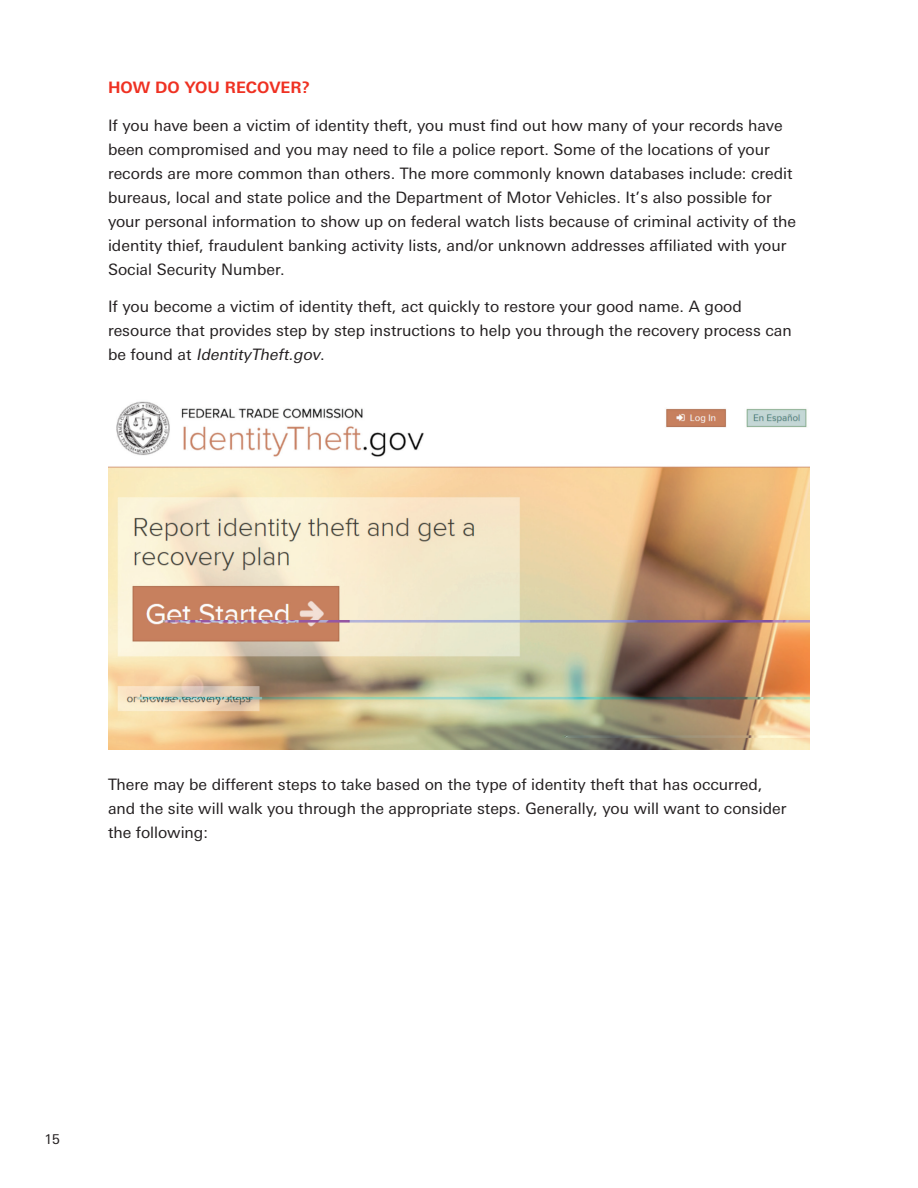
<style>
.page{position:relative;width:918px;height:1188px;background:#fff}
.page>*{position:absolute;margin:0;border:0;box-sizing:border-box;transform-origin:0 0}
.t1{font:15.75px/24px "Univers Nextfor GTB";color:#231f20}
.t2{font:700 15.75px "Univers Nextfor GTB";color:#ef3122}
.t3{font:13.5px "Univers Nextfor GTB";color:#231f20}
.s1{font-style:italic}
</style>
<div class="page">
<img style="left:108px;top:401px;width:702px;height:349px">
<p class="t2" style="left:108px;top:76px;width:204px">HOW DO YOU RECOVER?</p>
<p class="t1" style="left:108px;top:112px;width:690px">If you have been a victim of identity theft, you must find out how many of your records have been compromised and you may need to file a police report. Some of the locations of your records are more common than others. The more commonly known databases include: credit bureaus, local and state police and the Department of Motor Vehicles. It’s also possible for your personal information to show up on federal watch lists because of criminal activity of the identity thief, fraudulent banking activity lists, and/or unknown addresses affiliated with your Social Security Number.</p>
<p class="t1" style="left:108px;top:293px;width:685px">If you become a victim of identity theft, act quickly to restore your good name. A good resource that provides step by step instructions to help you through the recovery process can b e f o u n d a t <span class="s1">IdentityTheft.gov</span>.</p>
<p class="t1" style="left:108px;top:771px;width:680px">There may be different steps to take based on the type of identity theft that has occurred, and the site will walk you through the appropriate steps. Generally, you will want to consider the following:</p>
<p class="t3" style="left:44px;top:1130px;width:17px">15</p>
</div>
